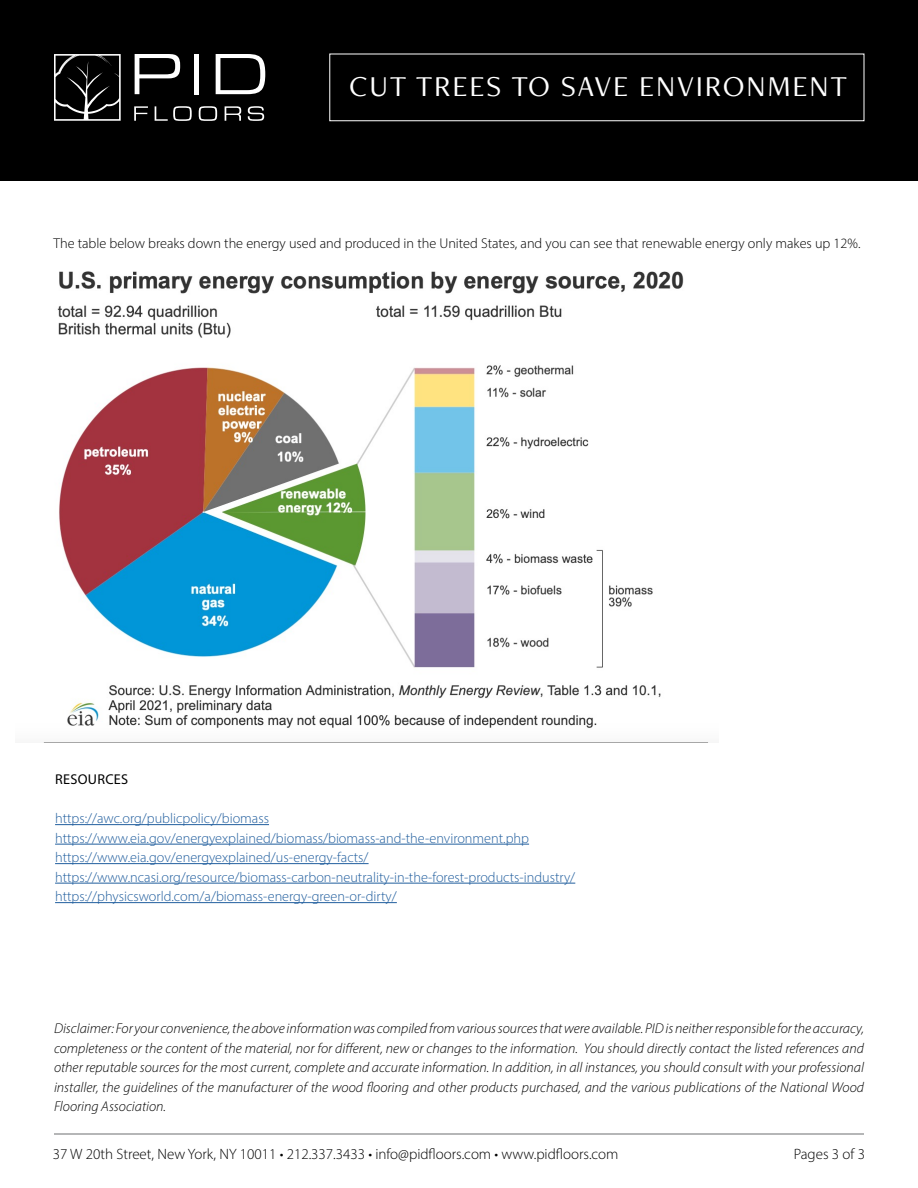
<style>
.page{position:relative;width:918px;height:1188px;background:#fff}
.page>*{position:absolute;margin:0;border:0;box-sizing:border-box;transform-origin:0 0}
.t1{font:30px "Freight Neo Pro";letter-spacing:.06em;color:#fff}
.t2{font:300 15px "Myriad Pro";color:#000}
.t3{font:italic 300 14.25px/19.5px "Myriad Pro";color:#000;text-align:justify}
.t4{font:300 14.25px "Myriad Pro";color:#215e9e}
.t5{font:300 14.25px "Myriad Pro";color:#000}
.t6{font:14.25px "Myriad Pro";letter-spacing:.02em;color:#000}
</style>
<div class="page">
<div style="left:0;top:0;width:918px;height:181px;background:#000"></div>
<svg style="left:135px;top:54px;width:45px;height:40px"></svg>
<div style="left:194px;top:54px;width:5px;height:40px;background:#fff"></div>
<svg style="left:216px;top:54px;width:49px;height:40px"></svg>
<svg style="left:134px;top:106px;width:14px;height:15px"></svg>
<svg style="left:155px;top:106px;width:37px;height:15px"></svg>
<svg style="left:199px;top:106px;width:18px;height:15px"></svg>
<svg style="left:225px;top:106px;width:16px;height:15px"></svg>
<svg style="left:248px;top:106px;width:16px;height:15px"></svg>
<svg style="left:54px;top:54px;width:67px;height:67px"></svg>
<hr style="left:54px;top:1134px;width:810px;height:1px;background:#6d6e71">
<hr style="left:55px;top:824px;width:214px;height:1px;background:#215e9e">
<hr style="left:55px;top:844px;width:474px;height:1px;background:#215e9e">
<hr style="left:55px;top:863px;width:314px;height:1px;background:#215e9e">
<hr style="left:55px;top:883px;width:520px;height:1px;background:#215e9e">
<hr style="left:55px;top:902px;width:342px;height:1px;background:#215e9e">
<img style="left:57px;top:271px;width:627px;height:457px">
<p class="t1" style="left:349px;top:66px;width:500px">CUT TREES TO SAVE ENVIRONMENT</p>
<p class="t5" style="left:53px;top:235px;width:809px">The table below breaks down the energy used and produced in the United States, and you can see that renewable energy only makes up 12%.</p>
<p class="t6" style="left:55px;top:771px;width:75px">RESOURCES</p>
<p class="t4" style="left:55px;top:810px;width:215px">https://awc.org/publicpolicy/biomass</p>
<p class="t4" style="left:55px;top:829px;width:476px">https://www.eia.gov/energyexplained/biomass/biomass-and-the-environment.php</p>
<p class="t4" style="left:55px;top:849px;width:315px">https://www.eia.gov/energyexplained/us-energy-facts/</p>
<p class="t4" style="left:55px;top:868px;width:522px">https://www.ncasi.org/resource/biomass-carbon-neutrality-in-the-forest-products-industry/</p>
<p class="t4" style="left:55px;top:888px;width:343px">https://physicsworld.com/a/biomass-energy-green-or-dirty/</p>
<p class="t3" style="left:54px;top:1019px;width:812px">Disclaimer: For your convenience, the above information was compiled from various sources that were available. PID is neither responsible for the accuracy, completeness or the content of the material, nor for different, new or changes to the information. You should directly contact the listed references and other reputable sources for the most current, complete and accurate information. In addition, in all instances, you should consult with your professional installer, the guidelines of the manufacturer of the wood flooring and other products purchased, and the various publications of the National Wood Flooring Association.</p>
<p class="t2" style="left:53px;top:1145px;width:567px">37 W 20th Street, New York, NY 10011 • 212.337.3433 • info@pidfloors.com • www.pidfloors.com</p>
<p class="t2" style="left:794px;top:1145px;width:73px">Pages 3 of 3</p>
</div>
